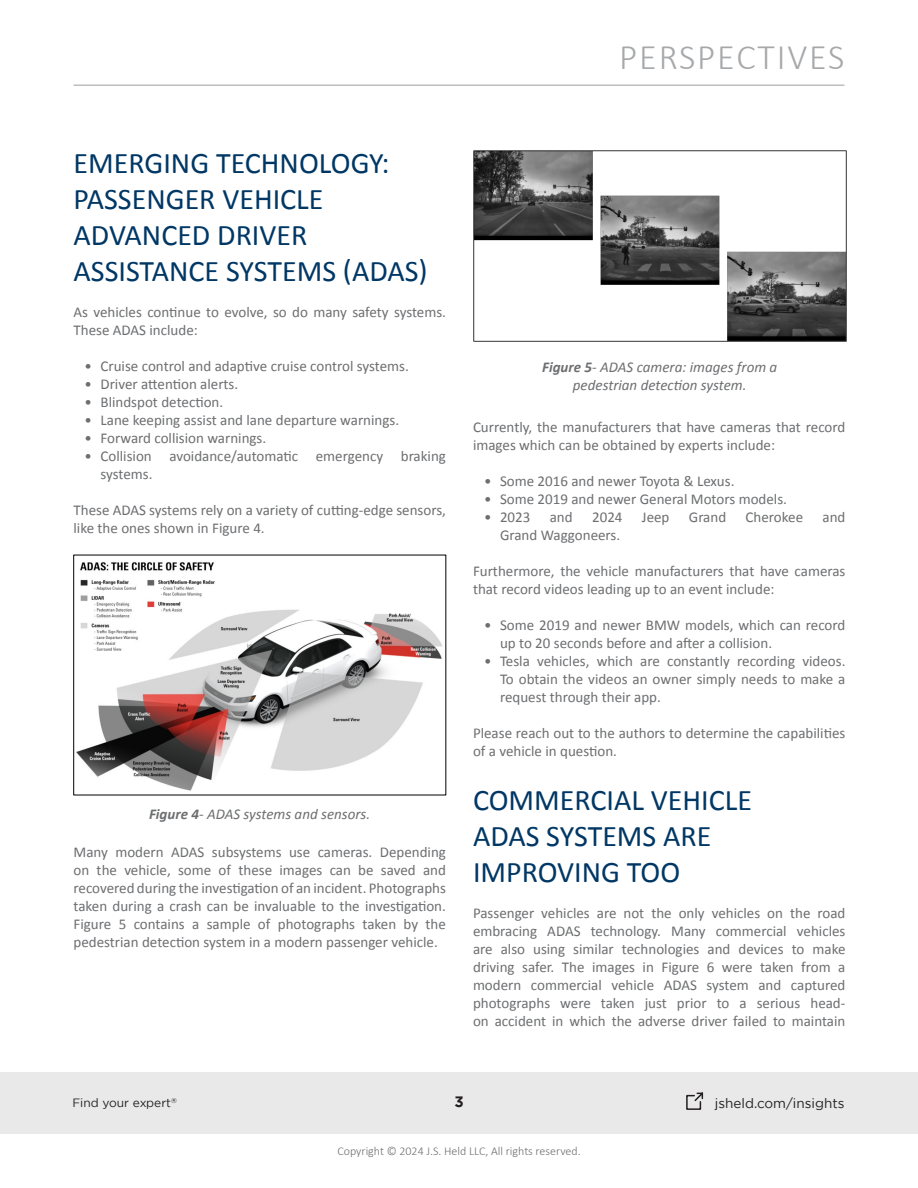
<style>
.page{position:relative;width:918px;height:1188px;background:#fff}
.page>*{position:absolute;margin:0;border:0;box-sizing:border-box;transform-origin:0 0}
.t1{font:300 36px "Calibri";letter-spacing:.05em;color:#a6a8aa}
.Text_Styles{font:30px/36px "Calibri";color:#003764}
.Main_Titles{font:30px/36px "Calibri";color:#003764}
.Text_Styles-2{font:15px/18px "Calibri";color:#6d6e70}
.t2{font:italic 15px/18px "Calibri";color:#6d6e70;text-align:center}
.t3{font:700 15px "Gotham";color:#231f20}
.t4{font:13.5px "Gotham";color:#231f20}
.t5{font:300 12px "Calibri";color:#6d6e70}
.t6{font:12px "Gotham";color:#241f21}
.t7{font:7.05px "Gotham";color:#241f21}
.s1{font-weight:700}
</style>
<div class="page">
<div style="left:0;top:1072px;width:918px;height:62px;background:#e9e9e9"></div>
<hr style="left:74px;top:85px;width:770px;height:1px;background:#a6a8ab">
<svg style="left:686px;top:1092px;width:18px;height:18px"></svg>
<img style="left:76px;top:562px;width:367px;height:229px">
<img style="left:474px;top:151px;width:372px;height:191px">
<h1 class="t1" style="left:619px;top:35px;width:227px">PERSPECTIVES</h1>
<p class="Text_Styles" style="left:74px;top:144px;width:356px">EMERGING TECHNOLOGY:<br>PASSENGER VEHICLE<br>ADVANCED DRIVER<br>ASSISTANCE SYSTEMS (ADAS)</p>
<p class="Text_Styles-2" style="left:74px;top:302px;width:374px">As vehicles continue to evolve, so do many safety systems.<br>These ADAS include:</p>
<p class="Text_Styles-2" style="left:85px;top:356px;width:326px">• Cruise control and adaptive cruise control systems.</p>
<p class="Text_Styles-2" style="left:85px;top:374px;width:155px">• Driver attention alerts.</p>
<p class="Text_Styles-2" style="left:85px;top:392px;width:140px">• Blindspot detection.</p>
<p class="Text_Styles-2" style="left:85px;top:410px;width:316px">• Lane keeping assist and lane departure warnings.</p>
<p class="Text_Styles-2" style="left:85px;top:428px;width:183px">• Forward collision warnings.</p>
<p class="Text_Styles-2" style="left:101px;top:446px;width:347px;text-indent:-16px">• Collision avoidance/automatic emergency braking systems.</p>
<p class="Text_Styles-2" style="left:74px;top:500px;width:374px">These ADAS systems rely on a variety of cutting-edge sensors, like the ones shown in Figure 4.</p>
<p class="t2" style="left:149px;top:804px;width:223px"><span class="s1">Figure 4</span>- ADAS systems and sensors.</p>
<p class="Text_Styles-2" style="left:74px;top:842px;width:374px;text-align:justify">Many modern ADAS subsystems use cameras. Depending on the vehicle, some of these images can be saved and recovered during the investigation of an incident. Photographs taken during a crash can be invaluable to the investigation.<br>Figure 5 contains a sample of photographs taken by the pedestrian detection system in a modern passenger vehicle.</p>
<p class="t2" style="left:542px;top:357px;width:237px"><span class="s1">Figure 5</span>- ADAS camera: images from a pedestrian detection system.</p>
<p class="Text_Styles-2" style="left:473px;top:417px;width:374px">Currently, the manufacturers that have cameras that record images which can be obtained by experts include:</p>
<p class="Text_Styles-2" style="left:484px;top:471px;width:252px">• Some 2016 and newer Toyota &amp; Lexus.</p>
<p class="Text_Styles-2" style="left:484px;top:489px;width:304px">• Some 2019 and newer General Motors models.</p>
<p class="Text_Styles-2" style="left:484px;top:507px;width:48px">• 2023</p>
<p class="Text_Styles-2" style="left:550px;top:507px;width:24px">and</p>
<p class="Text_Styles-2" style="left:592px;top:507px;width:32px">2024</p>
<p class="Text_Styles-2" style="left:642px;top:507px;width:29px">Jeep</p>
<p class="Text_Styles-2" style="left:689px;top:507px;width:39px">Grand</p>
<p class="Text_Styles-2" style="left:746px;top:507px;width:59px">Cherokee</p>
<p class="Text_Styles-2" style="left:823px;top:507px;width:24px">and</p>
<p class="Text_Styles-2" style="left:500px;top:525px;width:122px">Grand Waggoneers.</p>
<p class="Text_Styles-2" style="left:473px;top:561px;width:374px">Furthermore, the vehicle manufacturers that have cameras that record videos leading up to an event include:</p>
<p class="Text_Styles-2" style="left:500px;top:615px;width:347px;text-indent:-16px">• Some 2019 and newer BMW models, which can record up to 20 seconds before and after a collision.</p>
<p class="Text_Styles-2" style="left:500px;top:651px;width:347px;text-align:justify;text-indent:-16px">• Tesla vehicles, which are constantly recording videos.<br>To obtain the videos an owner simply needs to make a request through their app.</p>
<p class="Text_Styles-2" style="left:473px;top:723px;width:374px">Please reach out to the authors to determine the capabilities of a vehicle in question.</p>
<p class="Main_Titles" style="left:473px;top:781px;width:280px">COMMERCIAL VEHICLE<br>ADAS SYSTEMS ARE<br>IMPROVING TOO</p>
<p class="Text_Styles-2" style="left:473px;top:903px;width:374px;text-align:justify">Passenger vehicles are not the only vehicles on the road embracing ADAS technology. Many commercial vehicles are also using similar technologies and devices to make driving safer. The images in Figure 6 were taken from a modern commercial vehicle ADAS system and captured photographs were taken just prior to a serious head&shy;on accident in which the adverse driver failed to maintain</p>
<p class="t6" style="left:72px;top:1096px;width:100px">Find your expert</p>
<p class="t3" style="left:454px;top:1093px;width:11px">3</p>
<p class="t4" style="left:715px;top:1095px;width:131px">jsheld.com/insights</p>
<p class="t7" style="left:171px;top:1096px;width:7px">®</p>
<p class="t5" style="left:337px;top:1144px;width:245px">Copyright © 2024 J.S. Held LLC, All rights reserved.</p>
</div>
